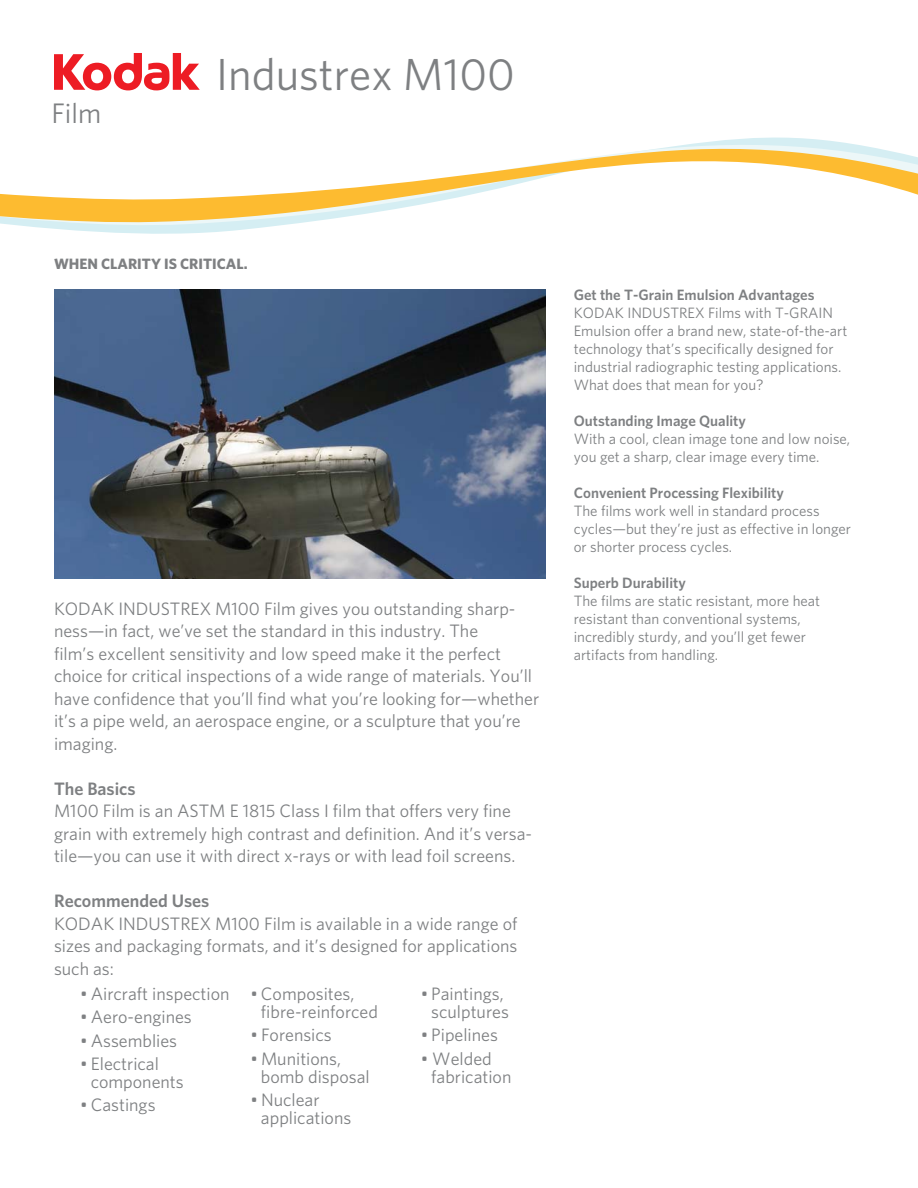
<style>
.page{position:relative;width:918px;height:1188px;background:#fff}
.page>*{position:absolute;margin:0;border:0;box-sizing:border-box;transform-origin:0 0}
.t1{font:45px "Whitney K";color:#7e8082}
.t2{font:28.35px "Whitney K";color:#7e8082}
.t3{font:18px/22.5px "Whitney K";color:#7e8082}
.t4{font:600 18px "Whitney K";color:#7e8082}
.t5{font:15px/18px "Whitney K";color:#7e8082}
.t6{font:600 15px "Whitney K";color:#7e8082}
.t7{font:700 15px "Whitney K";color:#7e8082}
</style>
<div class="page">
<img style="left:54px;top:290px;width:492px;height:289px">
<svg style="left:0;top:53px;width:918px;height:181px"></svg>
<h2 class="t2" style="left:51px;top:102px;width:51px">Film</h2>
<h1 class="t1" style="left:216px;top:57px;width:300px">Industrex M100</h1>
<p class="t7" style="left:54px;top:258px;width:195px">WHEN CLARITY IS CRITICAL.</p>
<p class="t3" style="left:54px;top:599px;width:487px">KODAK INDUSTREX M100 Film gives you outstanding sharp&shy;ness—in fact, we’ve set the standard in this industry. The<br>film’s excellent sensitivity and low speed make it the perfect choice for critical inspections of a wide range of materials. You’ll have confidence that you’ll find what you’re looking for—whether it’s a pipe weld, an aerospace engine, or a sculpture that you’re imaging.</p>
<p class="t4" style="left:54px;top:782px;width:83px">The Basics</p>
<p class="t3" style="left:54px;top:801px;width:480px">M100 Film is an ASTM E 1815 Class I film that offers very fine grain with extremely high contrast and definition. And it’s versa&shy;tile—you can use it with direct x-rays or with lead foil screens.</p>
<p class="t4" style="left:54px;top:894px;width:157px">Recommended Uses</p>
<p class="t3" style="left:54px;top:914px;width:465px;text-align:justify">KODAK INDUSTREX M100 Film is available in a wide range of sizes and packaging formats, and it’s designed for applications such as:</p>
<p class="t3" style="left:80px;top:984px;width:151px">• Aircraft inspection</p>
<p class="t3" style="left:80px;top:1008px;width:113px">• Aero-engines</p>
<p class="t3" style="left:80px;top:1031px;width:98px">• Assemblies</p>
<p class="t3" style="left:91px;top:1057px;width:95px;line-height:18px;text-indent:-10px">• Electrical components</p>
<p class="t3" style="left:80px;top:1096px;width:77px">• Castings</p>
<p class="t3" style="left:261px;top:986px;width:119px;line-height:18px;text-indent:-10px">• Composites, fibre-reinforced</p>
<p class="t3" style="left:250px;top:1026px;width:83px">• Forensics</p>
<p class="t3" style="left:261px;top:1051px;width:110px;line-height:18px;text-indent:-10px">• Munitions, bomb disposal</p>
<p class="t3" style="left:261px;top:1093px;width:92px;line-height:18px;text-indent:-10px">• Nuclear applications</p>
<p class="t3" style="left:421px;top:986px;width:90px;line-height:18px;text-align:center">• Paintings, sculptures</p>
<p class="t3" style="left:421px;top:1026px;width:79px">• Pipelines</p>
<p class="t3" style="left:431px;top:1051px;width:82px;line-height:18px;text-indent:-10px">• Welded fabrication</p>
<p class="t6" style="left:574px;top:289px;width:242px">Get the T-Grain Emulsion Advantages</p>
<p class="t5" style="left:574px;top:306px;width:275px">KODAK INDUSTREX Films with T-GRAIN Emulsion offer a brand new, state-of-the-art technology that’s specifically designed for industrial radiographic testing applications.<br>What does that mean for you?</p>
<p class="t6" style="left:574px;top:415px;width:174px">Outstanding Image Quality</p>
<p class="t5" style="left:574px;top:432px;width:278px">With a cool, clean image tone and low noise, you get a sharp, clear image every time.</p>
<p class="t6" style="left:574px;top:487px;width:212px">Convenient Processing Flexibility</p>
<p class="t5" style="left:574px;top:504px;width:279px">The films work well in standard process cycles—but they’re just as effective in longer or shorter process cycles.</p>
<p class="t6" style="left:574px;top:577px;width:114px">Superb Durability</p>
<p class="t5" style="left:574px;top:594px;width:248px">The films are static resistant, more heat resistant than conventional systems, incredibly sturdy, and you’ll get fewer artifacts from handling.</p>
</div>
